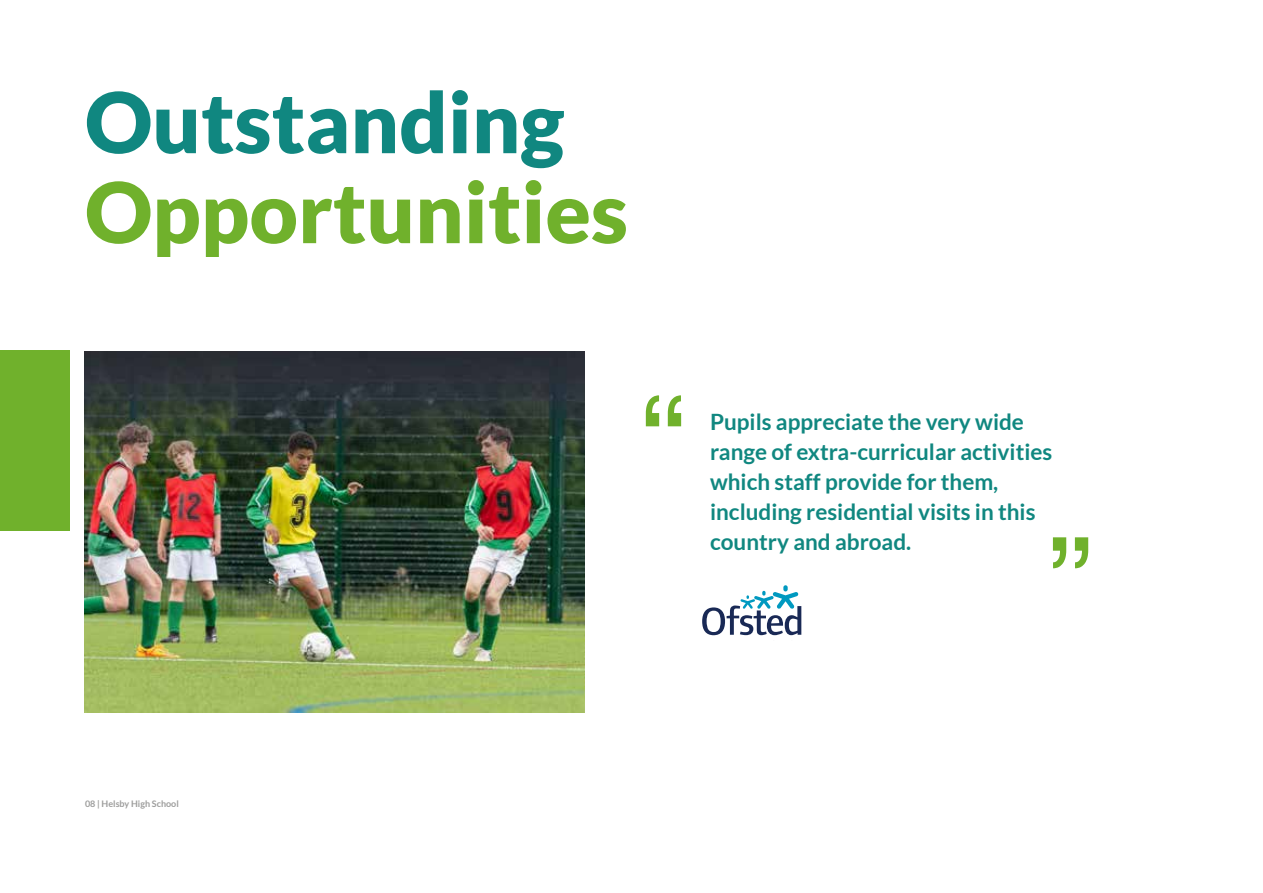
<style>
.page{position:relative;width:1263px;height:893px;background:#fff}
.page>*{position:absolute;margin:0;border:0;box-sizing:border-box;transform-origin:0 0}
.t1{font:120px "Helvetica Neue";color:#70b12c}
.t2{font:900 84px "Lato";color:#70b12c}
.t3{font:900 84px "Lato";color:#108780}
.t4{font:700 22.5px/30px "Lato";color:#108780}
.t5{font:700 9px "Lato";color:#9d9d9c}
</style>
<div class="page">
<img style="left:85px;top:351px;width:499px;height:362px">
<div style="left:0;top:350px;width:69px;height:181px;background:#70b12c"></div>
<svg style="left:702px;top:585px;width:99px;height:50px"></svg>
<h2 class="t3" style="left:85px;top:73px;width:481px">Outstanding</h2>
<h2 class="t2" style="left:85px;top:163px;width:544px">Opportunities</h2>
<h1 class="t1" style="left:638px;top:352px;width:53px">“</h1>
<p class="t4" style="left:710px;top:406px;width:344px">Pupils appreciate the very wide range of extra-curricular activities which staff provide for them, including residential visits in this country and abroad.</p>
<h1 class="t1" style="left:1045px;top:494px;width:53px">”</h1>
<p class="t5" style="left:85px;top:798px;width:95px">08 | Helsby High School</p>
</div>
